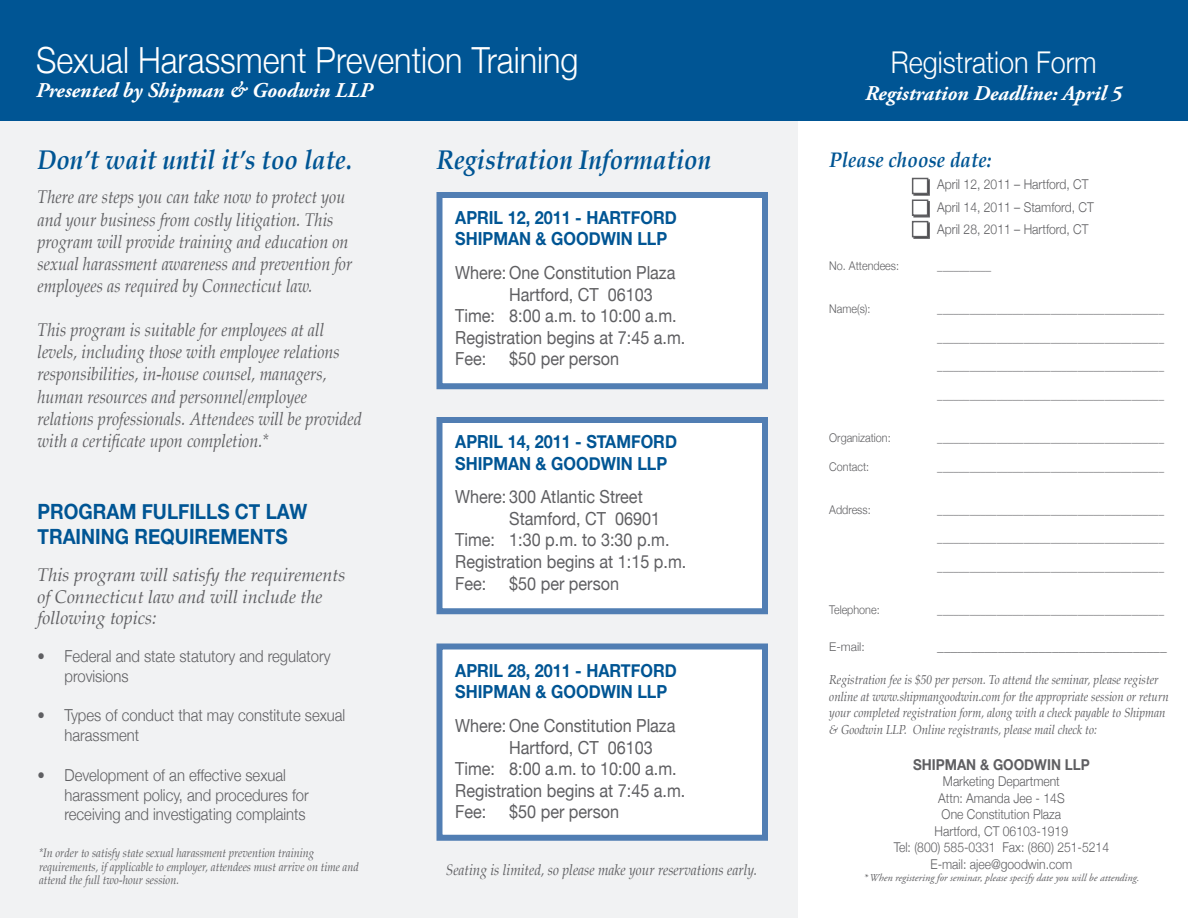
<style>
.page{position:relative;width:1188px;height:918px;background:#fff}
.page>*{position:absolute;margin:0;border:0;box-sizing:border-box;transform-origin:0 0}
.t1{font:300 36px "Helvetica Neue";color:#fff;scale:.9 1}
.t2{font:300 30px "Helvetica Neue";color:#fff;scale:.9 1}
.t3{font:italic 700 27px "Palatino";color:#005594;scale:.9 1}
.t4{font:italic 700 21px "Adobe Garamond Pro";color:#fff}
.t5{font:700 21px/25.2px "Helvetica Neue";color:#005594;scale:.9 1}
.t6{font:italic 700 21px "Palatino";color:#005594;scale:.9 1}
.t7{font:italic 18px/22.2px "Palatino";color:#5f5f62;scale:.9 1}
.t8{font:18px/21.6px "Helvetica Neue";color:#5f5f62;scale:.9 1}
.t9{font:700 18px "Helvetica Neue";color:#005594;scale:.9 1}
.t10{font:italic 18px/21.6px "Palatino";color:#5f5f62}
.t11{font:300 16.5px/19.8px "Helvetica Neue";color:#5f5f62;scale:.9 1}
.t12{font:italic 15px "Palatino";color:#5f5f62;scale:.9 1}
.t13{font:700 15px "Helvetica Neue";color:#5f5f62;scale:.9 1}
.t14{font:300 13.5px "Helvetica Neue";color:#5f5f62;scale:.9 1}
.t15{font:300 13.5px "Helvetica Neue";color:#5f5f62}
.t16{font:italic 12.75px/16.5px "Palatino";color:#5f5f62;scale:.9 1}
.t17{font:300 12px "Helvetica Neue";color:#5f5f62;scale:.9 1}
.t18{font:italic 12px/13.5px "Palatino";color:#5f5f62;scale:.9 1}
.t19{font:300 12px "Helvetica Neue";color:#5f5f62}
.t20{font:italic 10.5px "Adobe Garamond Pro";color:#5f5f62}
</style>
<div class="page">
<div style="left:0;top:113px;width:798px;height:805px;background:#f1f2f3"></div>
<div style="left:0;top:0;width:1188px;height:121px;background:#005594"></div>
<div style="left:436px;top:192px;width:332px;height:197px;background:#fff;border:6px solid #517eb3"></div>
<div style="left:436px;top:417px;width:332px;height:197px;background:#fff;border:6px solid #517eb3"></div>
<div style="left:436px;top:644px;width:332px;height:197px;background:#fff;border:6px solid #517eb3"></div>
<div style="left:913px;top:179px;width:17px;height:17px;border:2px solid #5f5f62"></div>
<div style="left:912px;top:178px;width:16px;height:16px;background:#fff;border:2px solid #5f5f62"></div>
<div style="left:913px;top:201px;width:17px;height:17px;border:2px solid #5f5f62"></div>
<div style="left:912px;top:200px;width:16px;height:16px;background:#fff;border:2px solid #5f5f62"></div>
<div style="left:913px;top:222px;width:17px;height:17px;border:2px solid #5f5f62"></div>
<div style="left:912px;top:221px;width:16px;height:16px;background:#fff;border:2px solid #5f5f62"></div>
<p class="t1" style="left:36px;top:39px;width:604px">Sexual Harassment Prevention Training</p>
<p class="t4" style="left:36px;top:78px;width:338px">Presented by Shipman &amp; Goodwin LLP</p>
<p class="t3" style="left:38px;top:139px;width:351px">Don’t wait until it’s too late.</p>
<p class="t7" style="left:38px;top:186px;width:351px">There are steps you can take now to protect you and your business from costly litigation. This program will provide training and education on sexual harassment awareness and prevention for employees as required by Connecticut law.</p>
<p class="t7" style="left:38px;top:319px;width:362px">This program is suitable for employees at all levels, including those with employee relations responsibilities, in-house counsel, managers, human resources and personnel/employee relations professionals. Attendees will be provided with a certificate upon completion.*</p>
<p class="t5" style="left:38px;top:499px;width:301px">PROGRAM FULFILLS CT LAW<br>TRAINING REQUIREMENTS</p>
<p class="t10" style="left:38px;top:564px;width:309px">This program will satisfy the requirements of Connecticut law and will include the following topics:</p>
<p class="t11" style="left:64px;top:646px;width:297px;text-indent:-27px">• Federal and state statutory and regulatory provisions</p>
<p class="t11" style="left:64px;top:705px;width:314px;text-indent:-27px">• Types of conduct that may constitute sexual harassment</p>
<p class="t11" style="left:64px;top:765px;width:273px;text-indent:-27px">• Development of an effective sexual harassment policy, and procedures for receiving and investigating complaints</p>
<p class="t18" style="left:39px;top:847px;width:357px">*In order to satisfy state sexual harassment prevention training requirements, if applicable to employer, attendees must arrive on time and attend the full two-hour session.</p>
<p class="t3" style="left:436px;top:139px;width:307px">Registration Information</p>
<p class="t9" style="left:455px;top:206px;width:248px">APRIL 12, 2011 - HARTFORD</p>
<p class="t9" style="left:455px;top:228px;width:237px">SHIPMAN &amp; GOODWIN LLP</p>
<p class="t8" style="left:509px;top:262px;width:186px;text-indent:-54px">Where: One Constitution Plaza<br>Hartford, CT 06103</p>
<p class="t8" style="left:455px;top:305px;width:248px">Time: 8:00 a.m. to 10:00 a.m.</p>
<p class="t8" style="left:455px;top:326px;width:257px">Registration begins at 7:45 a.m.</p>
<p class="t8" style="left:455px;top:348px;width:36px">Fee:</p>
<p class="t8" style="left:509px;top:348px;width:124px">$50 per person</p>
<p class="t9" style="left:455px;top:430px;width:248px">APRIL 14, 2011 - STAMFORD</p>
<p class="t9" style="left:455px;top:452px;width:237px">SHIPMAN &amp; GOODWIN LLP</p>
<p class="t8" style="left:509px;top:486px;width:169px;text-indent:-54px">Where: 300 Atlantic Street<br>Stamford, CT 06901</p>
<p class="t8" style="left:455px;top:529px;width:240px">Time: 1:30 p.m. to 3:30 p.m.</p>
<p class="t8" style="left:455px;top:551px;width:258px">Registration begins at 1:15 p.m.</p>
<p class="t8" style="left:455px;top:572px;width:36px">Fee:</p>
<p class="t8" style="left:509px;top:572px;width:124px">$50 per person</p>
<p class="t9" style="left:455px;top:659px;width:248px">APRIL 28, 2011 - HARTFORD</p>
<p class="t9" style="left:455px;top:681px;width:237px">SHIPMAN &amp; GOODWIN LLP</p>
<p class="t8" style="left:509px;top:715px;width:186px;text-indent:-54px">Where: One Constitution Plaza<br>Hartford, CT 06103</p>
<p class="t8" style="left:455px;top:758px;width:248px">Time: 8:00 a.m. to 10:00 a.m.</p>
<p class="t8" style="left:455px;top:779px;width:257px">Registration begins at 7:45 a.m.</p>
<p class="t8" style="left:455px;top:801px;width:36px">Fee:</p>
<p class="t8" style="left:509px;top:801px;width:124px">$50 per person</p>
<p class="t12" style="left:446px;top:858px;width:347px">Seating is limited, so please make your reservations early.</p>
<p class="t2" style="left:891px;top:44px;width:230px">Registration Form</p>
<p class="t4" style="left:865px;top:81px;width:258px">Registration Deadline: April 5</p>
<p class="t6" style="left:829px;top:143px;width:182px">Please choose date:</p>
<p class="t14" style="left:937px;top:176px;width:170px">April 12, 2011 – Hartford, CT</p>
<p class="t14" style="left:937px;top:199px;width:176px">April 14, 2011 – Stamford, CT</p>
<p class="t14" style="left:937px;top:221px;width:170px">April 28, 2011 – Hartford, CT</p>
<p class="t17" style="left:829px;top:259px;width:79px">No. Attendees:</p>
<p class="t17" style="left:937px;top:259px;width:62px">__________</p>
<p class="t17" style="left:829px;top:302px;width:47px">Name(s):</p>
<p class="t17" style="left:937px;top:302px;width:253px">__________________________________________</p>
<p class="t17" style="left:937px;top:330px;width:253px">__________________________________________</p>
<p class="t17" style="left:937px;top:359px;width:253px">__________________________________________</p>
<p class="t17" style="left:937px;top:387px;width:253px">__________________________________________</p>
<p class="t17" style="left:829px;top:430px;width:70px">Organization:</p>
<p class="t17" style="left:937px;top:430px;width:253px">__________________________________________</p>
<p class="t17" style="left:829px;top:459px;width:46px">Contact:</p>
<p class="t17" style="left:937px;top:459px;width:253px">__________________________________________</p>
<p class="t17" style="left:829px;top:502px;width:48px">Address:</p>
<p class="t17" style="left:937px;top:502px;width:253px">__________________________________________</p>
<p class="t17" style="left:937px;top:531px;width:253px">__________________________________________</p>
<p class="t17" style="left:937px;top:559px;width:253px">__________________________________________</p>
<p class="t17" style="left:829px;top:602px;width:58px">Telephone:</p>
<p class="t17" style="left:937px;top:602px;width:253px">__________________________________________</p>
<p class="t19" style="left:829px;top:640px;width:37px">E-mail:</p>
<p class="t15" style="left:937px;top:638px;width:231px">__________________________________</p>
<p class="t16" style="left:829px;top:672px;width:379px">Registration fee is $50 per person. To attend the seminar, please register online at www.shipmangoodwin.com for the appropriate session or return your completed registration form, along with a check payable to Shipman &amp; Goodwin LLP. Online registrants, please mail check to:</p>
<p class="t13" style="left:913px;top:755px;width:198px">SHIPMAN &amp; GOODWIN LLP</p>
<p class="t14" style="left:943px;top:773px;width:132px">Marketing Department</p>
<p class="t14" style="left:938px;top:790px;width:142px">Attn: Amanda Jee - 14S</p>
<p class="t14" style="left:942px;top:806px;width:134px">One Constitution Plaza</p>
<p class="t14" style="left:935px;top:823px;width:150px">Hartford, CT 06103-1919</p>
<p class="t14" style="left:894px;top:839px;width:241px">Tel: (800) 585-0331 Fax: (860) 251-5214</p>
<p class="t14" style="left:930px;top:856px;width:159px">E-mail: ajee@goodwin.com</p>
<p class="t20" style="left:863px;top:872px;width:278px">* When registering for seminar, please specify date you will be attending.</p>
</div>
